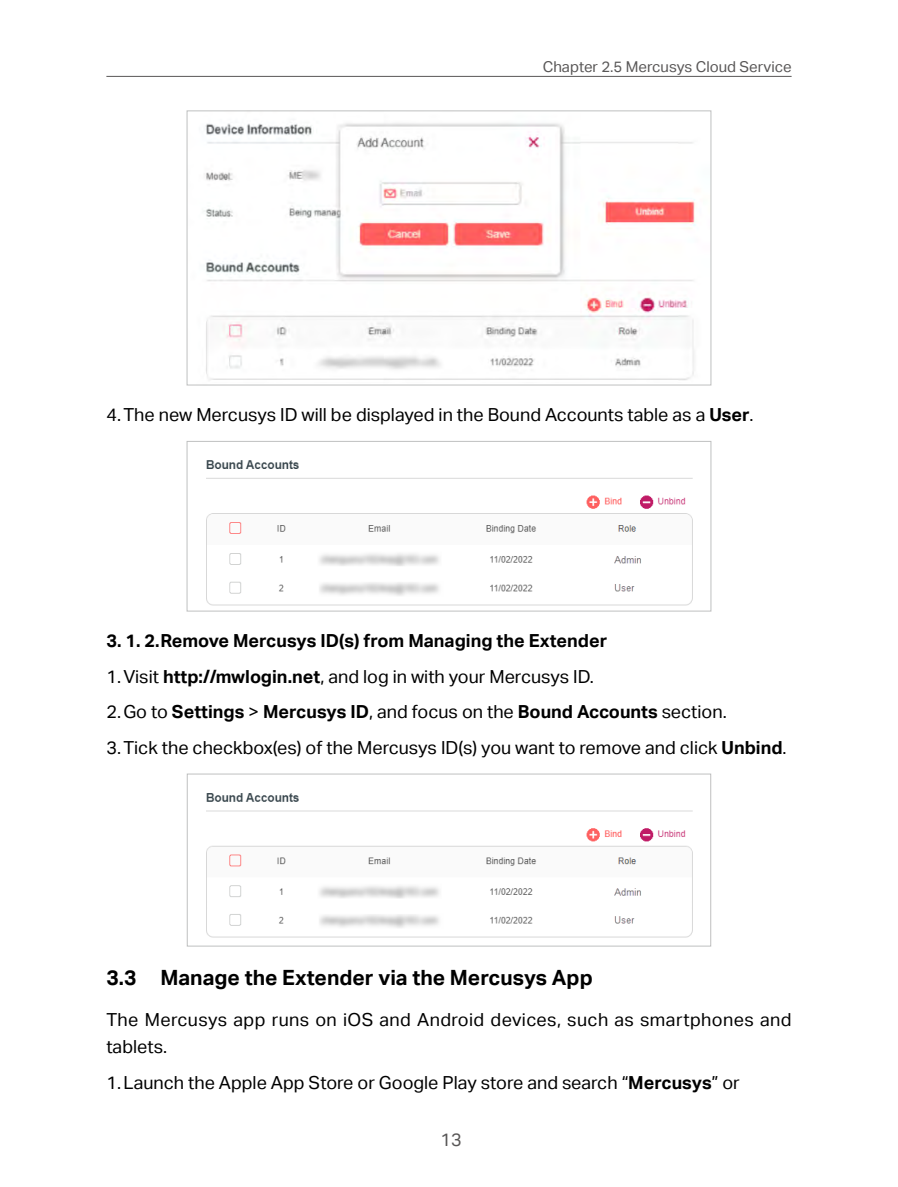
<style>
.page{position:relative;width:898px;height:1187px;background:#fff}
.page>*{position:absolute;margin:0;border:0;box-sizing:border-box;transform-origin:0 0}
.t1{font:21px "TP Link Aktiv Bold";color:#000}
.t2{font:18px "TP Link Aktiv Regular";color:#000}
.t3{font:18px "TP Link Aktiv Bold";color:#000}
.t4{font:18px/27px "TP Link Aktiv Regular";letter-spacing:.02em;color:#000}
.t5{font:18px "TP Link Aktiv Regular";color:#595757}
.t6{font:15px "TP Link Aktiv Regular";color:#595757}
.s1{font-family:"TP Link Aktiv Bold"}
.s2{font-family:"TP Link Aktiv Regular"}
</style>
<div class="page">
<hr style="left:106px;top:76px;width:685px;height:1px;background:#595757">
<img style="left:204px;top:123px;width:492px;height:257px">
<div style="left:187px;top:111px;width:524px;height:274px;border:1px solid #bfc0c0"></div>
<img style="left:206px;top:460px;width:487px;height:146px">
<div style="left:187px;top:441px;width:524px;height:170px;border:1px solid #bfc0c0"></div>
<img style="left:206px;top:793px;width:487px;height:145px">
<div style="left:187px;top:773px;width:523px;height:173px;border:1px solid #bfc0c0"></div>
<p class="t6" style="left:542px;top:58px;width:250px">Chapter 2.5 Mercusys Cloud Service</p>
<p class="t2" style="left:106px;top:404px;width:648px">4.The new Mercusys ID will be displayed in the Bound Accounts table as a <span class="s1">User</span>.</p>
<p class="t3" style="left:106px;top:630px;width:502px">3. 1. 2.Remove Mercusys ID(s) from Managing the Extender</p>
<p class="t2" style="left:106px;top:665px;width:488px">1.Visit <span class="s1">http://mwlogin.net</span>, and log in with your Mercusys ID.</p>
<p class="t3" style="left:106px;top:701px;width:621px"><span class="s2">2.Go to</span> Settings <span class="s2">&gt;</span> Mercusys ID<span class="s2">, and focus on the</span> Bound Accounts <span class="s2">section.</span></p>
<p class="t2" style="left:106px;top:736px;width:681px">3.Tick the checkbox(es) of the Mercusys ID(s) you want to remove and click <span class="s1">Unbind</span>.</p>
<p class="t1" style="left:106px;top:965px;width:487px">3.3 Manage the Extender via the Mercusys App</p>
<p class="t4" style="left:106px;top:1006px;width:686px">The Mercusys app runs on iOS and Android devices, such as smartphones and tablets.</p>
<p class="t2" style="left:106px;top:1071px;width:634px">1.Launch the Apple App Store or Google Play store and search “<span class="s1">Mercusys</span>” or</p>
<p class="t5" style="left:440px;top:1129px;width:23px">13</p>
</div>
